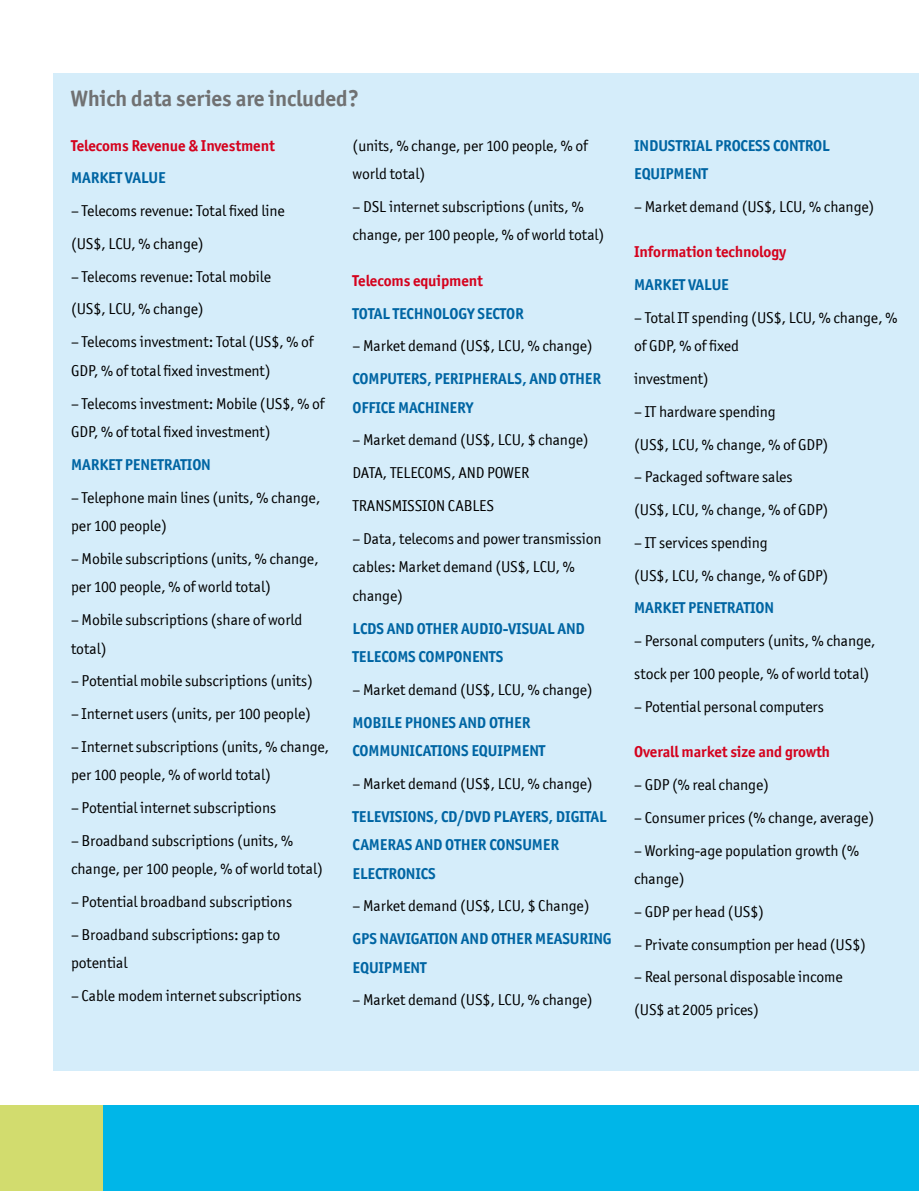
<style>
.page{position:relative;width:919px;height:1191px;background:#fff}
.page>*{position:absolute;margin:0;border:0;box-sizing:border-box;transform-origin:0 0}
.t1{font:700 22.5px "Officina San ITC";letter-spacing:-.005em;color:#707172}
.t2{font:15.75px/28.5px "Officina San ITC";letter-spacing:-.005em;color:#000}
.t3{font:700 15.75px/28.5px "Officina San ITC";letter-spacing:-.005em;color:#0065a3}
.t4{font:700 15.75px "Officina San ITC";letter-spacing:-.005em;color:#d4021d}
</style>
<div class="page">
<div style="left:53px;top:73px;width:865px;height:997px;background:#d5edfa"></div>
<div style="left:0;top:1106px;width:918px;height:85px;background:#00b6e8"></div>
<div style="left:0;top:1106px;width:102px;height:85px;background:#d2dc6e"></div>
<h1 class="t1" style="left:71px;top:84px;width:290px">Which data series are included?</h1>
<p class="t4" style="left:71px;top:136px;width:205px">Telecoms Revenue &amp; Investment</p>
<p class="t3" style="left:71px;top:164px;width:96px">MARKET VALUE</p>
<p class="t2" style="left:71px;top:194px;width:215px;line-height:32.7px">– Telecoms revenue: Total fixed line (US$, LCU, % change)</p>
<p class="t2" style="left:71px;top:260px;width:201px;line-height:32.7px">– Telecoms revenue: Total mobile (US$, LCU, % change)</p>
<p class="t2" style="left:71px;top:327px;width:244px">– Telecoms investment: Total (US$, % of<br>GDP, % of total fixed investment)</p>
<p class="t2" style="left:71px;top:389px;width:255px">– Telecoms investment: Mobile (US$, % of<br>GDP, % of total fixed investment)</p>
<p class="t3" style="left:71px;top:450px;width:141px">MARKET PENETRATION</p>
<p class="t2" style="left:71px;top:483px;width:251px">– Telephone main lines (units, % change, per 100 people)</p>
<p class="t2" style="left:71px;top:544px;width:249px">– Mobile subscriptions (units, % change, per 100 people, % of world total)</p>
<p class="t2" style="left:71px;top:605px;width:233px">– Mobile subscriptions (share of world total)</p>
<p class="t2" style="left:71px;top:666px;width:243px">– Potential mobile subscriptions (units)</p>
<p class="t2" style="left:71px;top:699px;width:241px">– Internet users (units, per 100 people)</p>
<p class="t2" style="left:71px;top:732px;width:260px">– Internet subscriptions (units, % change, per 100 people, % of world total)</p>
<p class="t2" style="left:71px;top:793px;width:207px">– Potential internet subscriptions</p>
<p class="t2" style="left:71px;top:826px;width:253px">– Broadband subscriptions (units, % change, per 100 people, % of world total)</p>
<p class="t2" style="left:71px;top:887px;width:223px">– Potential broadband subscriptions</p>
<p class="t2" style="left:71px;top:920px;width:211px">– Broadband subscriptions: gap to potential</p>
<p class="t2" style="left:71px;top:981px;width:232px">– Cable modem internet subscriptions</p>
<p class="t2" style="left:352px;top:131px;width:237px">(units, % change, per 100 people, % of world total)</p>
<p class="t2" style="left:352px;top:192px;width:253px">– DSL internet subscriptions (units, % change, per 100 people, % of world total)</p>
<p class="t4" style="left:352px;top:271px;width:132px">Telecoms equipment</p>
<p class="t3" style="left:352px;top:299px;width:173px">TOTAL TECHNOLOGY SECTOR</p>
<p class="t2" style="left:352px;top:332px;width:242px">– Market demand (US$, LCU, % change)</p>
<p class="t3" style="left:352px;top:364px;width:250px">COMPUTERS, PERIPHERALS, AND OTHER<br>OFFICE MACHINERY</p>
<p class="t2" style="left:352px;top:424px;width:237px;line-height:32.7px">– Market demand (US$, LCU, $ change)<br>DATA, TELECOMS, AND POWER<br>TRANSMISSION CABLES</p>
<p class="t2" style="left:352px;top:524px;width:251px">– Data, telecoms and power transmission cables: Market demand (US$, LCU, % change)</p>
<p class="t3" style="left:352px;top:614px;width:234px">LCDS AND OTHER AUDIO-VISUAL AND<br>TELECOMS COMPONENTS</p>
<p class="t2" style="left:352px;top:675px;width:242px">– Market demand (US$, LCU, % change)</p>
<p class="t3" style="left:352px;top:708px;width:194px">MOBILE PHONES AND OTHER<br>COMMUNICATIONS EQUIPMENT</p>
<p class="t2" style="left:352px;top:769px;width:242px">– Market demand (US$, LCU, % change)</p>
<p class="t3" style="left:352px;top:802px;width:256px">TELEVISIONS, CD/DVD PLAYERS, DIGITAL<br>CAMERAS AND OTHER CONSUMER<br>ELECTRONICS</p>
<p class="t2" style="left:352px;top:891px;width:238px">– Market demand (US$, LCU, $ Change)</p>
<p class="t3" style="left:352px;top:924px;width:260px">GPS NAVIGATION AND OTHER MEASURING<br>EQUIPMENT</p>
<p class="t2" style="left:352px;top:985px;width:242px">– Market demand (US$, LCU, % change)</p>
<p class="t3" style="left:634px;top:131px;width:197px">INDUSTRIAL PROCESS CONTROL<br>EQUIPMENT</p>
<p class="t2" style="left:634px;top:192px;width:242px">– Market demand (US$, LCU, % change)</p>
<p class="t4" style="left:634px;top:242px;width:153px">Information technology</p>
<p class="t3" style="left:634px;top:270px;width:96px">MARKET VALUE</p>
<p class="t2" style="left:634px;top:303px;width:265px">– Total IT spending (US$, LCU, % change, % of GDP, % of fixed</p>
<p class="t2" style="left:634px;top:364px;width:76px">investment)</p>
<p class="t2" style="left:634px;top:395px;width:196px;line-height:32.7px">– IT hardware spending<br>(US$, LCU, % change, % of GDP)</p>
<p class="t2" style="left:634px;top:461px;width:196px;line-height:32.7px">– Packaged software sales (US$, LCU, % change, % of GDP)</p>
<p class="t2" style="left:634px;top:526px;width:196px;line-height:32.7px">– IT services spending<br>(US$, LCU, % change, % of GDP)</p>
<p class="t3" style="left:634px;top:594px;width:141px">MARKET PENETRATION</p>
<p class="t2" style="left:634px;top:624px;width:243px;line-height:32.7px">– Personal computers (units, % change, stock per 100 people, % of world total)</p>
<p class="t2" style="left:634px;top:692px;width:191px">– Potential personal computers</p>
<p class="t4" style="left:634px;top:742px;width:197px">Overall market size and growth</p>
<p class="t2" style="left:634px;top:770px;width:136px">– GDP (% real change)</p>
<p class="t2" style="left:634px;top:803px;width:241px">– Consumer prices (% change, average)</p>
<p class="t2" style="left:634px;top:836px;width:226px">– Working-age population growth (% change)</p>
<p class="t2" style="left:634px;top:897px;width:131px">– GDP per head (US$)</p>
<p class="t2" style="left:634px;top:930px;width:233px">– Private consumption per head (US$)</p>
<p class="t2" style="left:634px;top:960px;width:210px;line-height:32.7px">– Real personal disposable income (US$ at 2005 prices)</p>
</div>
